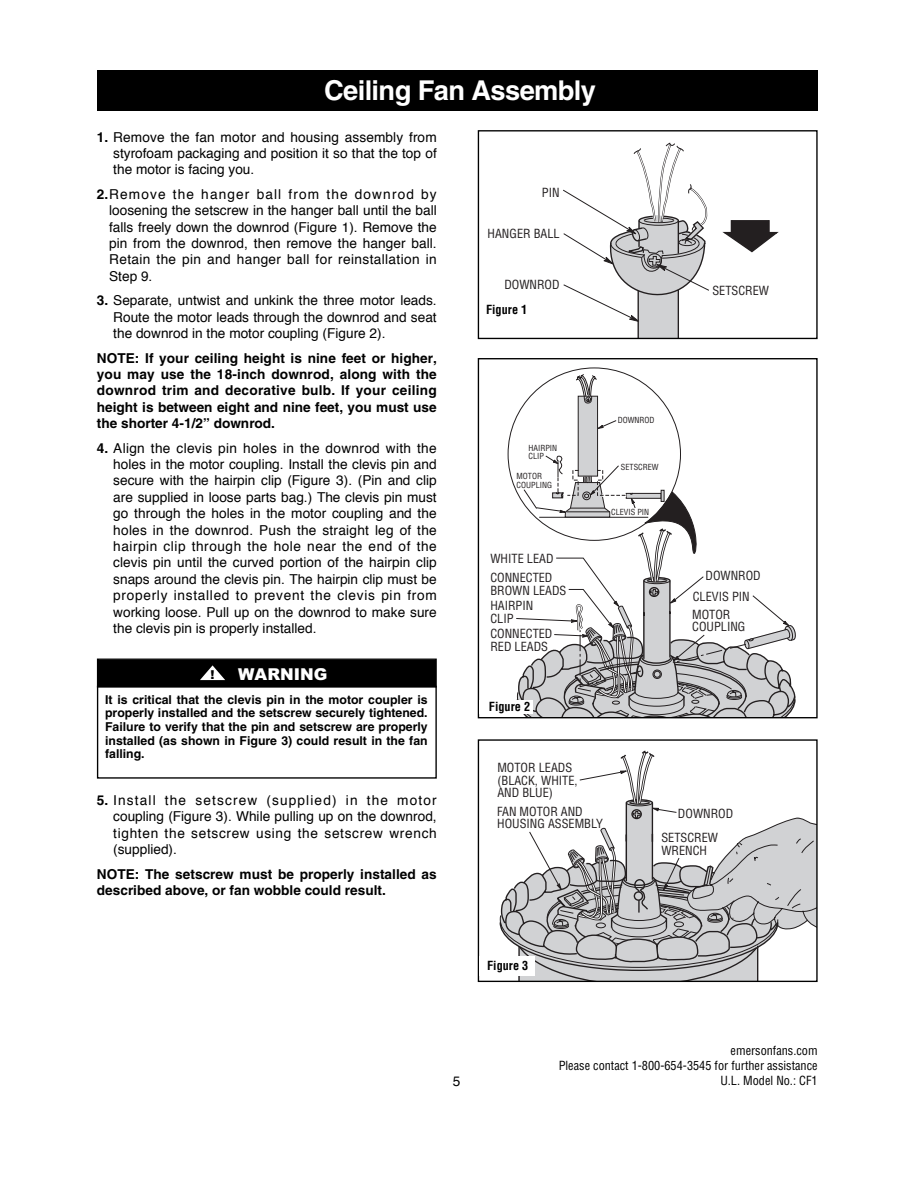
<style>
.page{position:relative;width:918px;height:1188px;background:#fff}
.page>*{position:absolute;margin:0;border:0;box-sizing:border-box;transform-origin:0 0}
.t1{font:700 27.3px "Helvetica";letter-spacing:-.02em;color:#fff}
.t2{font:900 16.35px "Arial";color:#fff}
.t3{font:13.65px/16.4px "Helvetica";color:#000;text-align:justify}
.t4{font:700 13.65px/16.4px "Helvetica";color:#000;text-align:justify}
.t5{font:700 12.3px/13.6px "Helvetica";color:#000;text-align:justify}
.t6{font:condensed 12.3px/12.3px "Helvetica";color:#231f20}
.t7{font:condensed 12.3px/15px "Helvetica";color:#000;text-align:right}
.t8{font:700 condensed 12.3px "Helvetica";color:#000}
.t9{font:900 12.3px "Arial";color:#000}
.t10{font:condensed 8.25px/8.2px "Helvetica";color:#231f20}
.s1{font-weight:700}
</style>
<div class="page">
<div style="left:97px;top:70px;width:721px;height:41px;background:#000"></div>
<svg style="left:722px;top:231px;width:57px;height:22px"></svg>
<div style="left:731px;top:220px;width:39px;height:13px;background:#231f20;border:1px solid #231f20"></div>
<svg style="left:563px;top:142px;width:146px;height:195px"></svg>
<div style="left:478px;top:130px;width:340px;height:209px;border:1px solid #000"></div>
<svg style="left:516px;top:374px;width:280px;height:342px"></svg>
<div style="left:478px;top:358px;width:340px;height:360px;border:1px solid #000"></div>
<div style="left:480px;top:700px;width:53px;height:14px;background:#fff"></div>
<svg style="left:499px;top:750px;width:317px;height:230px"></svg>
<div style="left:478px;top:739px;width:340px;height:243px;border:1px solid #000"></div>
<div style="left:480px;top:957px;width:55px;height:19px;background:#fff"></div>
<div style="left:97px;top:686px;width:340px;height:93px;border:1px solid #000"></div>
<div style="left:98px;top:660px;width:337px;height:26px;background:#000"></div>
<div style="left:97px;top:659px;width:340px;height:29px;border:1px solid #000"></div>
<svg style="left:200px;top:665px;width:25px;height:15px"></svg>
<h1 class="t1" style="left:324px;top:80px;width:274px">Ceiling Fan Assembly</h1>
<p class="t3" style="left:113px;top:130px;width:325px;text-indent:-16px"><span class="s1">1.</span> Remove the fan motor and housing assembly from styrofoam packaging and position it so that the top of the motor is facing you.</p>
<p class="t3" style="left:109px;top:187px;width:329px;text-indent:-12px"><span class="s1">2.</span>Remove the hanger ball from the downrod by loosening the setscrew in the hanger ball until the ball falls freely down the downrod (Figure 1). Remove the pin from the downrod, then remove the hanger ball.<br>Retain the pin and hanger ball for reinstallation in Step 9.</p>
<p class="t3" style="left:113px;top:293px;width:325px;text-indent:-16px"><span class="s1">3.</span> Separate, untwist and unkink the three motor leads.<br>Route the motor leads through the downrod and seat the downrod in the motor coupling (Figure 2).</p>
<p class="t4" style="left:97px;top:351px;width:341px">NOTE: If your ceiling height is nine feet or higher, you may use the 18-inch downrod, along with the downrod trim and decorative bulb. If your ceiling height is between eight and nine feet, you must use the shorter 4-1/2” downrod.</p>
<p class="t3" style="left:113px;top:441px;width:325px;text-indent:-16px"><span class="s1">4.</span> Align the clevis pin holes in the downrod with the holes in the motor coupling. Install the clevis pin and secure with the hairpin clip (Figure 3). (Pin and clip are supplied in loose parts bag.) The clevis pin must go through the holes in the motor coupling and the holes in the downrod. Push the straight leg of the hairpin clip through the hole near the end of the clevis pin until the curved portion of the hairpin clip snaps around the clevis pin. The hairpin clip must be properly installed to prevent the clevis pin from working loose. Pull up on the downrod to make sure the clevis pin is properly installed.</p>
<p class="t9" style="left:211px;top:670px;width:6px">!</p>
<p class="t2" style="left:238px;top:668px;width:91px">WARNING</p>
<p class="t5" style="left:105px;top:694px;width:324px">It is critical that the clevis pin in the motor coupler is properly installed and the setscrew securely tightened.<br>Failure to verify that the pin and setscrew are properly installed (as shown in Figure 3) could result in the fan falling.</p>
<p class="t6" style="left:542px;top:187px;width:19px">PIN</p>
<p class="t6" style="left:488px;top:228px;width:74px">HANGER BALL</p>
<p class="t6" style="left:504px;top:279px;width:57px">DOWNROD</p>
<p class="t8" style="left:486px;top:305px;width:43px">Figure 1</p>
<p class="t10" style="left:529px;top:445px;width:30px">HAIRPIN<br>CLIP</p>
<p class="t10" style="left:517px;top:473px;width:37px">MOTOR<br>COUPLING</p>
<p class="t6" style="left:490px;top:553px;width:65px">WHITE LEAD</p>
<p class="t6" style="left:490px;top:573px;width:78px">CONNECTED<br>BROWN LEADS</p>
<p class="t6" style="left:490px;top:601px;width:45px">HAIRPIN<br>CLIP</p>
<p class="t6" style="left:490px;top:629px;width:64px">CONNECTED<br>RED LEADS</p>
<p class="t8" style="left:489px;top:702px;width:43px">Figure 2</p>
<p class="t10" style="left:618px;top:417px;width:38px">DOWNROD</p>
<p class="t10" style="left:621px;top:463px;width:39px">SETSCREW</p>
<p class="t10" style="left:611px;top:509px;width:40px">CLEVIS PIN</p>
<p class="t6" style="left:712px;top:285px;width:58px">SETSCREW</p>
<p class="t6" style="left:706px;top:571px;width:57px">DOWNROD</p>
<p class="t6" style="left:693px;top:591px;width:59px">CLEVIS PIN</p>
<p class="t6" style="left:692px;top:609px;width:55px">MOTOR<br>COUPLING</p>
<p class="t3" style="left:113px;top:793px;width:325px;text-indent:-16px"><span class="s1">5.</span> Install the setscrew (supplied) in the motor coupling (Figure 3). While pulling up on the downrod, tighten the setscrew using the setscrew wrench (supplied).</p>
<p class="t4" style="left:97px;top:867px;width:341px">NOTE: The setscrew must be properly installed as described above, or fan wobble could result.</p>
<p class="t6" style="left:497px;top:763px;width:82px">MOTOR LEADS (BLACK, WHITE,<br>AND BLUE)</p>
<p class="t6" style="left:497px;top:806px;width:107px">FAN MOTOR AND<br>HOUSING ASSEMBLY</p>
<p class="t6" style="left:678px;top:808px;width:57px">DOWNROD</p>
<p class="t8" style="left:487px;top:961px;width:43px">Figure 3</p>
<p class="t6" style="left:661px;top:833px;width:58px">SETSCREW<br>WRENCH</p>
<p class="t3" style="left:453px;top:1074px;width:9px">5</p>
<p class="t7" style="left:559px;top:1044px;width:260px">emersonfans.com<br>Please contact 1-800-654-3545 for further assistance<br>U.L. Model No.: CF1</p>
</div>
